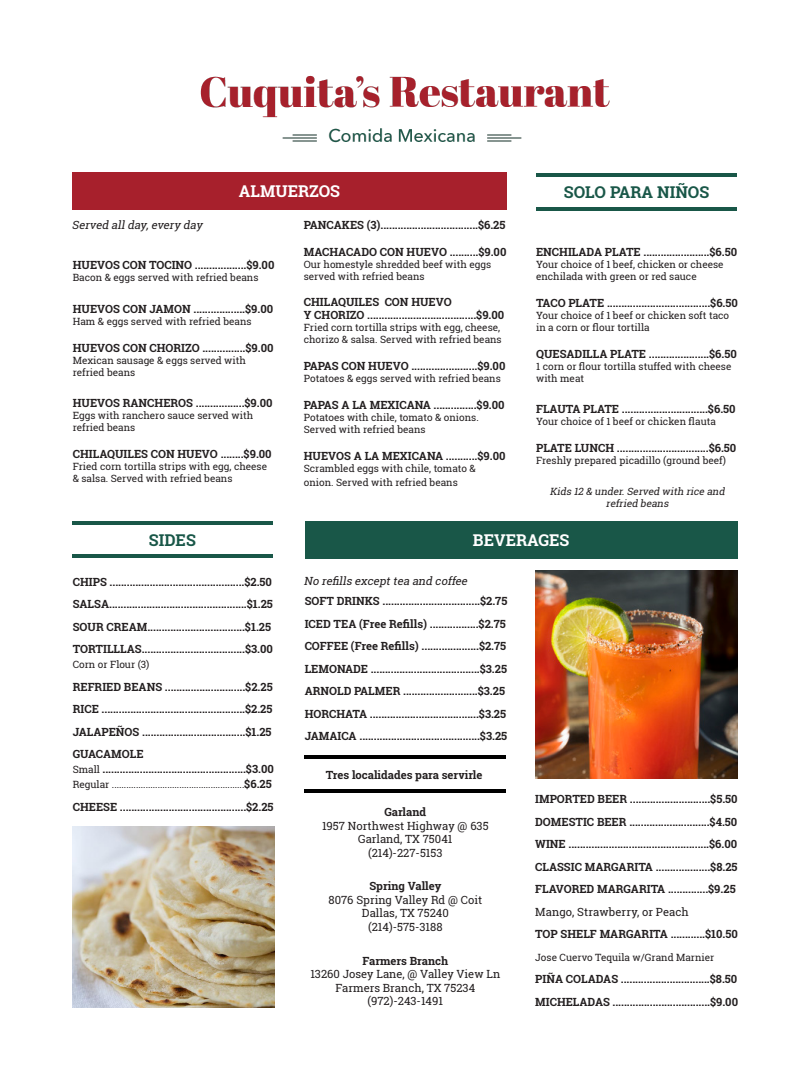
<style>
.page{position:relative;width:810px;height:1080px;background:#fff}
.page>*{position:absolute;margin:0;border:0;box-sizing:border-box;transform-origin:0 0}
.Name_Dish{font:700 16.25px "Roboto Slab";color:#fff}
.Name_Dish-2{font:700 16.25px "Roboto Slab";color:#195748}
.Name_Dish-3{font:700 11.25px/22.5px "Roboto Slab";color:#231f20}
.Name_Dish-4{font:11.25px/13.5px "Roboto Slab";color:#231f20;text-align:center}
.boy{font:italic 11.25px "Roboto Slab";color:#231f20}
.Detail_Dish{font:10px/12px "Roboto Slab";color:#231f20}
.boy-2{font:italic 10px/12px "Roboto Slab";color:#231f20;text-align:center}
.Name_Dish-5{font:10px "Roboto Slab";color:#231f20}
.s1{font-weight:400;font-size:10px}
.s2{font-weight:700;font-size:11.25px}
.s3{font-weight:700}
.s4{font-weight:400}
</style>
<div class="page">
<div style="left:72px;top:172px;width:435px;height:38px;background:#a7202c"></div>
<hr style="left:72px;top:554px;width:201px;height:4px;background:#195748">
<hr style="left:72px;top:521px;width:201px;height:4px;background:#195748">
<hr style="left:536px;top:207px;width:201px;height:4px;background:#195748">
<hr style="left:536px;top:173px;width:201px;height:4px;background:#195748">
<hr style="left:305px;top:755px;width:201px;height:4px;background:#000">
<hr style="left:305px;top:789px;width:201px;height:4px;background:#000">
<img style="left:536px;top:570px;width:202px;height:208px">
<img style="left:73px;top:827px;width:201px;height:181px">
<div style="left:305px;top:521px;width:433px;height:38px;background:#195748"></div>
<img style="left:200px;top:75px;width:410px;height:68px">
<p class="Name_Dish" style="left:239px;top:179px;width:103px">ALMUERZOS</p>
<p class="boy" style="left:72px;top:217px;width:135px">Served allday,every day</p>
<p class="Name_Dish-3" style="left:73px;top:254px;width:203px">HUEVOS CON TOCINO ..................$9.00</p>
<p class="Detail_Dish" style="left:73px;top:272px;width:187px">Bacon &amp; eggs served with refried beans</p>
<p class="Name_Dish-3" style="left:73px;top:297px;width:202px">HUEVOS CON JAMON ..................$9.00</p>
<p class="Detail_Dish" style="left:73px;top:315px;width:180px">Ham &amp; eggs served with refried beans</p>
<p class="Name_Dish-3" style="left:73px;top:336px;width:202px">HUEVOS CON CHORIZO ...............$9.00</p>
<p class="Detail_Dish" style="left:73px;top:354px;width:175px">Mexican sausage &amp; eggs served with refried beans</p>
<p class="Name_Dish-3" style="left:73px;top:392px;width:201px">HUEVOS RANCHEROS .................$9.00</p>
<p class="Detail_Dish" style="left:73px;top:410px;width:182px">Eggs with ranchero sauce served with refried beans</p>
<p class="Name_Dish-3" style="left:73px;top:443px;width:200px">CHILAQUILES CON HUEVO ........$9.00</p>
<p class="Detail_Dish" style="left:73px;top:461px;width:196px">Fried corn tortilla strips with egg, cheese &amp; salsa. Served with refried beans</p>
<p class="Name_Dish-3" style="left:304px;top:214px;width:203px">PANCAKES (3)..................................$6.25</p>
<p class="Name_Dish-3" style="left:304px;top:241px;width:204px">MACHACADO CON HUEVO ..........$9.00</p>
<p class="Detail_Dish" style="left:304px;top:259px;width:189px">Our homestyle shredded beef with eggs served with refried beans</p>
<p class="Name_Dish-3" style="left:304px;top:290px;width:149px">CHILAQUILES CON HUEVO</p>
<p class="Name_Dish-3" style="left:304px;top:304px;width:202px">Y CHORIZO ......................................$9.00</p>
<p class="Detail_Dish" style="left:304px;top:322px;width:199px">Fried corn tortilla strips with egg, cheese, chorizo &amp; salsa. Served with refried beans</p>
<p class="Name_Dish-3" style="left:304px;top:355px;width:203px">PAPAS CON HUEVO .......................$9.00</p>
<p class="Detail_Dish" style="left:304px;top:373px;width:198px">Potatoes &amp; eggs served with refried beans</p>
<p class="Name_Dish-3" style="left:304px;top:394px;width:202px">PAPAS A LA MEXICANA ...............$9.00</p>
<p class="Detail_Dish" style="left:304px;top:412px;width:176px">Potatoes with chile, tomato &amp; onions.<br>Served with refried beans</p>
<p class="Name_Dish-3" style="left:304px;top:445px;width:203px">HUEVOS A LA MEXICANA ...........$9.00</p>
<p class="Detail_Dish" style="left:304px;top:462px;width:173px;line-height:13.5px">Scrambled eggs with chile, tomato &amp; onion. Served with refried beans</p>
<p class="Name_Dish-2" style="left:564px;top:181px;width:147px">SOLO PARA NIÑOS</p>
<p class="Name_Dish-3" style="left:536px;top:240px;width:203px">ENCHILADA PLATE .......................$6.50</p>
<p class="Detail_Dish" style="left:536px;top:258px;width:189px">Your choice of 1 beef, chicken or cheese enchilada with green or red sauce</p>
<p class="Name_Dish-3" style="left:536px;top:291px;width:203px">TACO PLATE ....................................$6.50</p>
<p class="Detail_Dish" style="left:536px;top:309px;width:195px">Your choice of 1 beef or chicken soft taco in a corn or flour tortilla</p>
<p class="Name_Dish-3" style="left:536px;top:342px;width:202px">QUESADILLA PLATE .....................$6.50</p>
<p class="Detail_Dish" style="left:536px;top:360px;width:197px">1 corn or flour tortilla stuffed with cheese with meat</p>
<p class="Name_Dish-3" style="left:536px;top:398px;width:201px">FLAUTA PLATE ..............................$6.50</p>
<p class="Detail_Dish" style="left:536px;top:416px;width:181px">Your choice of 1 beef or chicken flauta</p>
<p class="Name_Dish-3" style="left:536px;top:437px;width:202px">PLATE LUNCH ................................$6.50</p>
<p class="Detail_Dish" style="left:536px;top:455px;width:192px">Freshly prepared picadillo (ground beef)</p>
<p class="boy-2" style="left:550px;top:485px;width:179px">Kids 12 &amp; under.Served with rice and refried beans</p>
<p class="Name_Dish-2" style="left:149px;top:529px;width:48px">SIDES</p>
<p class="Name_Dish-3" style="left:73px;top:570px;width:202px">CHIPS ...............................................$2.50<br>SALSA................................................$1.25</p>
<p class="Name_Dish-3" style="left:73px;top:615px;width:200px">SOUR CREAM..................................$1.25</p>
<p class="Name_Dish-3" style="left:73px;top:638px;width:202px">TORTILLLAS....................................$3.00</p>
<p class="Detail_Dish" style="left:73px;top:658px;width:78px">Corn or Flour (3)</p>
<p class="Name_Dish-3" style="left:73px;top:675px;width:201px">REFRIED BEANS ............................$2.25</p>
<p class="Name_Dish-3" style="left:73px;top:698px;width:201px">RICE ..................................................$2.25</p>
<p class="Name_Dish-3" style="left:73px;top:720px;width:200px">JALAPEÑOS ....................................$1.25</p>
<p class="Name_Dish-3" style="left:73px;top:743px;width:72px">GUACAMOLE</p>
<p class="Name_Dish-3" style="left:73px;top:758px;width:203px"><span class="s1">Small</span> ..................................................$3.00</p>
<p class="Detail_Dish" style="left:73px;top:778px;width:201px">Regular .......................................................<span class="s2">$6.25</span></p>
<p class="Name_Dish-3" style="left:73px;top:795px;width:202px">CHEESE ............................................$2.25</p>
<p class="Name_Dish" style="left:473px;top:529px;width:98px">BEVERAGES</p>
<p class="boy" style="left:304px;top:573px;width:168px">No refills excepttea and coffee</p>
<p class="Name_Dish-3" style="left:305px;top:590px;width:204px">SOFT DRINKS ..................................$2.75</p>
<p class="Name_Dish-3" style="left:305px;top:612px;width:203px">ICED TEA (Free Refills) .................$2.75</p>
<p class="Name_Dish-3" style="left:305px;top:635px;width:203px">COFFEE (Free Refills) ....................$2.75</p>
<p class="Name_Dish-3" style="left:305px;top:657px;width:204px">LEMONADE ......................................$3.25</p>
<p class="Name_Dish-3" style="left:305px;top:680px;width:202px">ARNOLD PALMER ..........................$3.25</p>
<p class="Name_Dish-3" style="left:305px;top:702px;width:203px">HORCHATA ......................................$3.25</p>
<p class="Name_Dish-3" style="left:305px;top:725px;width:204px">JAMAICA ..........................................$3.25</p>
<p class="Name_Dish-3" style="left:326px;top:763px;width:158px">Tres localidades para servirle</p>
<p class="Name_Dish-4" style="left:322px;top:805px;width:168px"><span class="s3">Garland<br></span>1957 Northwest Highway @ 635</p>
<p class="Name_Dish-4" style="left:358px;top:832px;width:96px">Garland, TX 75041</p>
<p class="Name_Dish-4" style="left:368px;top:846px;width:76px">(214)-227-5153</p>
<p class="Name_Dish-3" style="left:369px;top:875px;width:74px">Spring Valley</p>
<p class="Name_Dish-4" style="left:328px;top:893px;width:155px">8076 Spring Valley Rd @ Coit</p>
<p class="Name_Dish-4" style="left:362px;top:907px;width:88px">Dallas, TX 75240</p>
<p class="Name_Dish-4" style="left:368px;top:920px;width:76px">(214)-575-3188</p>
<p class="Name_Dish-3" style="left:362px;top:949px;width:87px">Farmers Branch</p>
<p class="Name_Dish-4" style="left:310px;top:967px;width:191px">13260 Josey Lane, @ Valley View Ln</p>
<p class="Name_Dish-4" style="left:335px;top:981px;width:141px">Farmers Branch, TX 75234</p>
<p class="Name_Dish-4" style="left:367px;top:994px;width:77px">(972)-243-1491</p>
<p class="Name_Dish-3" style="left:535px;top:788px;width:204px">IMPORTED BEER ............................$5.50</p>
<p class="Name_Dish-3" style="left:535px;top:810px;width:204px">DOMESTIC BEER ............................$4.50</p>
<p class="Name_Dish-3" style="left:535px;top:833px;width:204px">WINE .................................................$6.00</p>
<p class="Name_Dish-3" style="left:535px;top:855px;width:204px">CLASSIC MARGARITA ...................$8.25</p>
<p class="Name_Dish-3" style="left:535px;top:878px;width:202px">FLAVORED MARGARITA ..............$9.25</p>
<p class="Name_Dish-3" style="left:535px;top:900px;width:204px"><span class="s4">Mango, Strawberry, or Peach<br></span>TOP SHELF MARGARITA ............$10.50</p>
<p class="Name_Dish-5" style="left:535px;top:950px;width:181px">Jose Cuervo Tequila w/Grand Marnier</p>
<p class="Name_Dish-3" style="left:535px;top:968px;width:204px">PIÑA COLADAS ...............................$8.50</p>
<p class="Name_Dish-3" style="left:535px;top:990px;width:204px">MICHELADAS ..................................$9.00</p>
</div>
